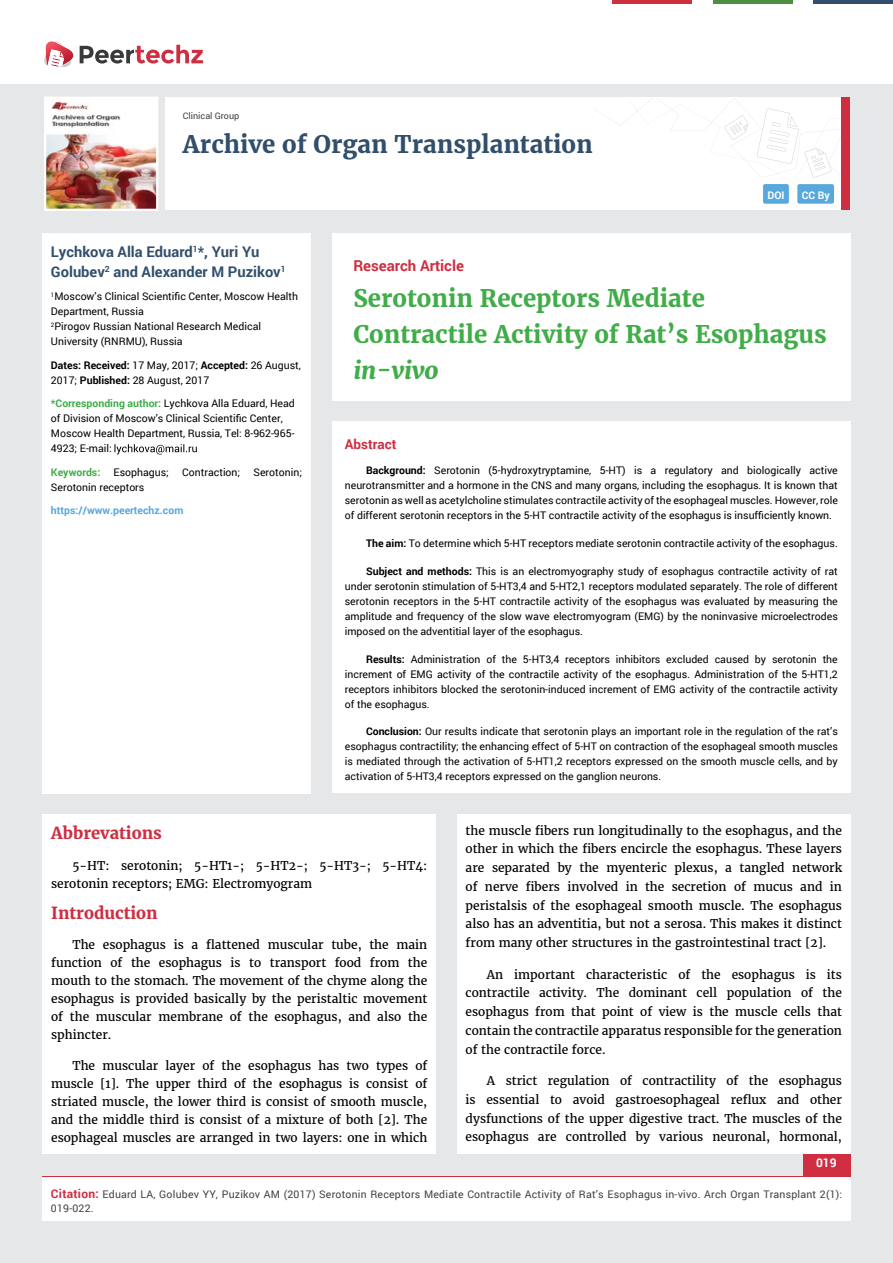
<style>
.page{position:relative;width:893px;height:1263px;background:#e6e7e8}
.page>*{position:absolute;margin:0;border:0;box-sizing:border-box;transform-origin:0 0}
.t1{font:700 24px/36px "Merriweather";color:#41ad49}
.t2{font:700 24px "Merriweather";color:#314e6b}
.t3{font:italic 900 24px "Merriweather";color:#41ad49}
.t4{font:700 16.5px "Merriweather";color:#cf2e41}
.t5{font:700 15px "Roboto";color:#cf2e41}
.t6{font:700 14.7px/19.5px "Roboto";color:#314e6b}
.t7{font:700 13.5px "Roboto";color:#cf2e41}
.t8{font:12px/18.8px "Merriweather";color:#000;text-align:justify}
.t9{font:700 12px "Roboto";color:#fff}
.t10{font:10.5px/15px "Roboto";color:#000;text-align:justify}
.t11{font:10.5px/13.5px "Roboto";letter-spacing:.02em;color:#414042}
.t12{font:700 10.5px "Roboto";color:#56a8dd}
.t13{font:700 10.5px "Roboto";color:#41ad49}
.t14{font:700 10.5px "Roboto";color:#fff}
.t15{font:9px "Roboto";color:#414042}
.s1{font-weight:700}
.s2{font-weight:700;color:#41ad49}
.s3{font-weight:700;font-size:12px;color:#cf2e41}
</style>
<div class="page">
<div style="left:165px;top:98px;width:684px;height:112px;background:#fff"></div>
<svg style="left:596px;top:99px;width:245px;height:79px"></svg>
<div style="left:841px;top:98px;width:8px;height:112px;background:#cf2e41"></div>
<img style="left:44px;top:97px;width:114px;height:114px">
<div style="left:0;top:0;width:893px;height:83px;background:#fff"></div>
<svg style="left:44px;top:41px;width:159px;height:27px"></svg>
<div style="left:763px;top:184px;width:26px;height:20px;background:#56a8dd;border-radius:2px"></div>
<div style="left:797px;top:184px;width:37px;height:20px;background:#56a8dd;border-radius:2px"></div>
<hr style="left:713px;top:0;width:79px;height:3px;background:#4d9041">
<hr style="left:612px;top:0;width:80px;height:3px;background:#cf2e41">
<hr style="left:813px;top:0;width:80px;height:3px;background:#314e6b">
<div style="left:803px;top:1154px;width:47px;height:50px;background:#cf2e41"></div>
<div style="left:42px;top:1177px;width:809px;height:43px;background:#fff"></div>
<div style="left:332px;top:233px;width:518px;height:167px;background:#fff"></div>
<div style="left:42px;top:233px;width:269px;height:560px;background:#fff"></div>
<svg style="left:114px;top:444px;width:83px;height:11px"></svg>
<div style="left:43px;top:814px;width:393px;height:340px;background:#fff"></div>
<div style="left:332px;top:422px;width:518px;height:371px;background:#fff"></div>
<div style="left:457px;top:814px;width:393px;height:340px;background:#fff"></div>
<p class="t15" style="left:183px;top:110px;width:58px">Clinical Group</p>
<h1 class="t2" style="left:183px;top:129px;width:411px">Archive of Organ Transplantation</h1>
<p class="t14" style="left:767px;top:188px;width:19px">DOI</p>
<p class="t14" style="left:802px;top:188px;width:29px">CC By</p>
<h3 class="t6" style="left:51px;top:242px;width:236px">Lychkova Alla Eduard<sup>1</sup>*, Yuri Yu<br>Golubev<sup>2</sup> and Alexander M Puzikov<sup>1</sup></h3>
<p class="t10" style="left:51px;top:289px;width:249px;text-align:left"><sup>1</sup>Moscow’s Clinical Scientific Center, Moscow Health Department, Russia<br><sup>2</sup>Pirogov Russian National Research Medical University (RNRMU), Russia</p>
<p class="t10" style="left:51px;top:357px;width:251px"><span class="s1">Dates: Received:</span> 17 May, 2017; <span class="s1">Accepted:</span> 26 August,<br>2017; <span class="s1">Published:</span> 28 August, 2017</p>
<p class="t10" style="left:51px;top:396px;width:245px;text-align:left"><span class="s2">*Corresponding author:</span> Lychkova Alla Eduard, Head of Division of Moscow’s Clinical Scientific Center, Moscow Health Department, Russia, Tel: 8-962-965- 4923; E-mail:</p>
<p class="t13" style="left:51px;top:465px;width:51px">Keywords:</p>
<p class="t10" style="left:114px;top:464px;width:57px">Esophagus;</p>
<p class="t10" style="left:182px;top:464px;width:60px">Contraction;</p>
<p class="t10" style="left:253px;top:464px;width:50px">Serotonin;</p>
<p class="t10" style="left:51px;top:479px;width:95px">Serotonin receptors</p>
<p class="t12" style="left:51px;top:503px;width:134px">https://www.peertechz.com</p>
<h3 class="t5" style="left:353px;top:256px;width:112px">Research Article</h3>
<h1 class="t1" style="left:353px;top:281px;width:475px">Serotonin Receptors Mediate<br>Contractile Activity of Rat’s Esophagus</h1>
<h1 class="t3" style="left:353px;top:356px;width:87px">in-vivo</h1>
<p class="t7" style="left:345px;top:435px;width:53px">Abstract</p>
<p class="t10" style="left:345px;top:463px;width:494px;text-indent:21px"><span class="s1">Background:</span> Serotonin (5-hydroxytryptamine, 5-HT) is a regulatory and biologically active neurotransmitter and a hormone in the CNS and many organs, including the esophagus. It is known that serotonin as well as acetylcholine stimulates contractile activity of the esophageal muscles. However, role of different serotonin receptors in the 5-HT contractile activity of the esophagus is insufficiently known.</p>
<p class="t10" style="left:366px;top:535px;width:473px"><span class="s1">The aim:</span> To determine which 5-HT receptors mediate serotonin contractile activity of the esophagus.</p>
<p class="t10" style="left:345px;top:563px;width:494px;text-indent:21px"><span class="s1">Subject and methods:</span> This is an electromyography study of esophagus contractile activity of rat under serotonin stimulation of 5-HT3,4 and 5-HT2,1 receptors modulated separately. The role of different serotonin receptors in the 5-HT contractile activity of the esophagus was evaluated by measuring the amplitude and frequency of the slow wave electromyogram (EMG) by the noninvasive microelectrodes imposed on the adventitial layer of the esophagus.</p>
<p class="t10" style="left:345px;top:651px;width:494px;text-indent:21px"><span class="s1">Results:</span> Administration of the 5-HT3,4 receptors inhibitors excluded caused by serotonin the increment of EMG activity of the contractile activity of the esophagus. Administration of the 5-HT1,2 receptors inhibitors blocked the serotonin-induced increment of EMG activity of the contractile activity of the esophagus.</p>
<p class="t10" style="left:345px;top:724px;width:494px;text-indent:21px"><span class="s1">Conclusion:</span> Our results indicate that serotonin plays an important role in the regulation of the rat’s esophagus contractility; the enhancing effect of 5-HT on contraction of the esophageal smooth muscles is mediated through the activation of 5-HT1,2 receptors expressed on the smooth muscle cells, and by activation of 5-HT3,4 receptors expressed on the ganglion neurons.</p>
<h2 class="t4" style="left:51px;top:823px;width:112px">Abbrevations</h2>
<p class="t8" style="left:51px;top:857px;width:378px;line-height:18px;text-indent:21px">5-HT: serotonin; 5-HT1-; 5-HT2-; 5-HT3-; 5-HT4: serotonin receptors; EMG: Electromyogram</p>
<h2 class="t4" style="left:51px;top:902px;width:108px">Introduction</h2>
<p class="t8" style="left:51px;top:936px;width:378px;line-height:18px;text-indent:21px">The esophagus is a flattened muscular tube, the main function of the esophagus is to transport food from the mouth to the stomach. The movement of the chyme along the esophagus is provided basically by the peristaltic movement of the muscular membrane of the esophagus, and also the sphincter.</p>
<p class="t8" style="left:51px;top:1057px;width:378px;line-height:18px;text-indent:21px">The muscular layer of the esophagus has two types of muscle [1]. The upper third of the esophagus is consist of striated muscle, the lower third is consist of smooth muscle, and the middle third is consist of a mixture of both [2]. The esophageal muscles are arranged in two layers: one in which</p>
<p class="t8" style="left:466px;top:821px;width:378px">the muscle fibers run longitudinally to the esophagus, and the other in which the fibers encircle the esophagus. These layers are separated by the myenteric plexus, a tangled network of nerve fibers involved in the secretion of mucus and in peristalsis of the esophageal smooth muscle. The esophagus also has an adventitia, but not a serosa. This makes it distinct from many other structures in the gastrointestinal tract [2].</p>
<p class="t8" style="left:466px;top:965px;width:378px;text-indent:21px">An important characteristic of the esophagus is its contractile activity. The dominant cell population of the esophagus from that point of view is the muscle cells that contain the contractile apparatus responsible for the generation of the contractile force.</p>
<p class="t8" style="left:466px;top:1071px;width:378px;text-indent:21px">A strict regulation of contractility of the esophagus is essential to avoid gastroesophageal reflux and other dysfunctions of the upper digestive tract. The muscles of the esophagus are controlled by various neuronal, hormonal,</p>
<p class="t9" style="left:816px;top:1154px;width:22px">019</p>
<p class="t11" style="left:51px;top:1188px;width:793px"><span class="s3">Citation:</span> Eduard LA, Golubev YY, Puzikov AM (2017) Serotonin Receptors Mediate Contractile Activity of Rat’s Esophagus in-vivo. Arch Organ Transplant 2(1):<br>019-022.</p>
</div>
